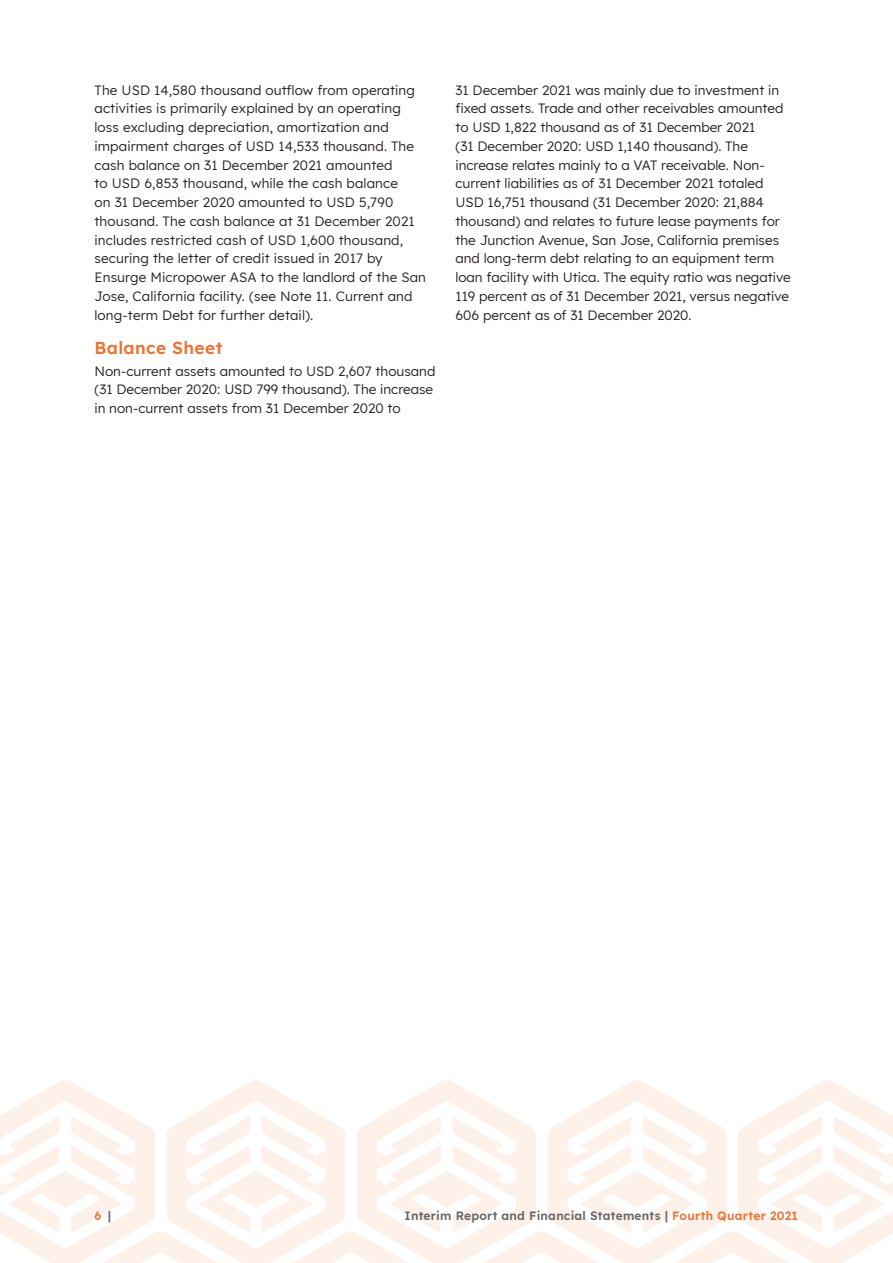
<style>
.page{position:relative;width:893px;height:1263px;background:#fff}
.page>*{position:absolute;margin:0;border:0;box-sizing:border-box;transform-origin:0 0}
.header_2{font:600 17.25px "Lexend";letter-spacing:.025em;color:#ef7232}
.body{font:13.5px/18.8px "Lexend";color:#231f20}
.t1{font:600 12px "Lexend";letter-spacing:.02em;color:#656666}
.t2{font:600 12px "Lexend";color:#ef7232}
.s1{color:#656666}
.s2{color:#ef7232}
</style>
<div class="page">
<svg style="left:0;top:1080px;width:893px;height:183px;fill:#fdf2ec"></svg>
<p class="body" style="left:94px;top:79px;width:333px">The USD 14,580 thousand outflow from operating activities is primarily explained by an operating loss excluding depreciation, amortization and impairment charges of USD 14,533 thousand. The cash balance on 31 December 2021 amounted<br>to USD 6,853 thousand, while the cash balance<br>on 31 December 2020 amounted to USD 5,790 thousand. The cash balance at 31 December 2021 includes restricted cash of USD 1,600 thousand, securing the letter of credit issued in 2017 by Ensurge Micropower ASA to the landlord of the San Jose, California facility. (see Note 11. Current and long-term Debt for further detail).</p>
<p class="header_2" style="left:94px;top:335px;width:129px">Balance Sheet</p>
<p class="body" style="left:94px;top:361px;width:342px">Non-current assets amounted to USD 2,607 thousand (31 December 2020: USD 799 thousand). The increase in non-current assets from 31 December 2020 to</p>
<p class="body" style="left:455px;top:79px;width:337px">31 December 2021 was mainly due to investment in fixed assets. Trade and other receivables amounted to USD 1,822 thousand as of 31 December 2021<br>(31 December 2020: USD 1,140 thousand). The increase relates mainly to a VAT receivable. Non&shy;current liabilities as of 31 December 2021 totaled USD 16,751 thousand (31 December 2020: 21,884 thousand) and relates to future lease payments for the Junction Avenue, San Jose, California premises and long-term debt relating to an equipment term loan facility with Utica. The equity ratio was negative 119 percent as of 31 December 2021, versus negative 606 percent as of 31 December 2020.</p>
<p class="t2" style="left:94px;top:1206px;width:18px">6 <span class="s1">|</span></p>
<p class="t1" style="left:405px;top:1206px;width:395px">Interim Report and Financial Statements | <span class="s2">Fourth Quarter 2021</span></p>
</div>
